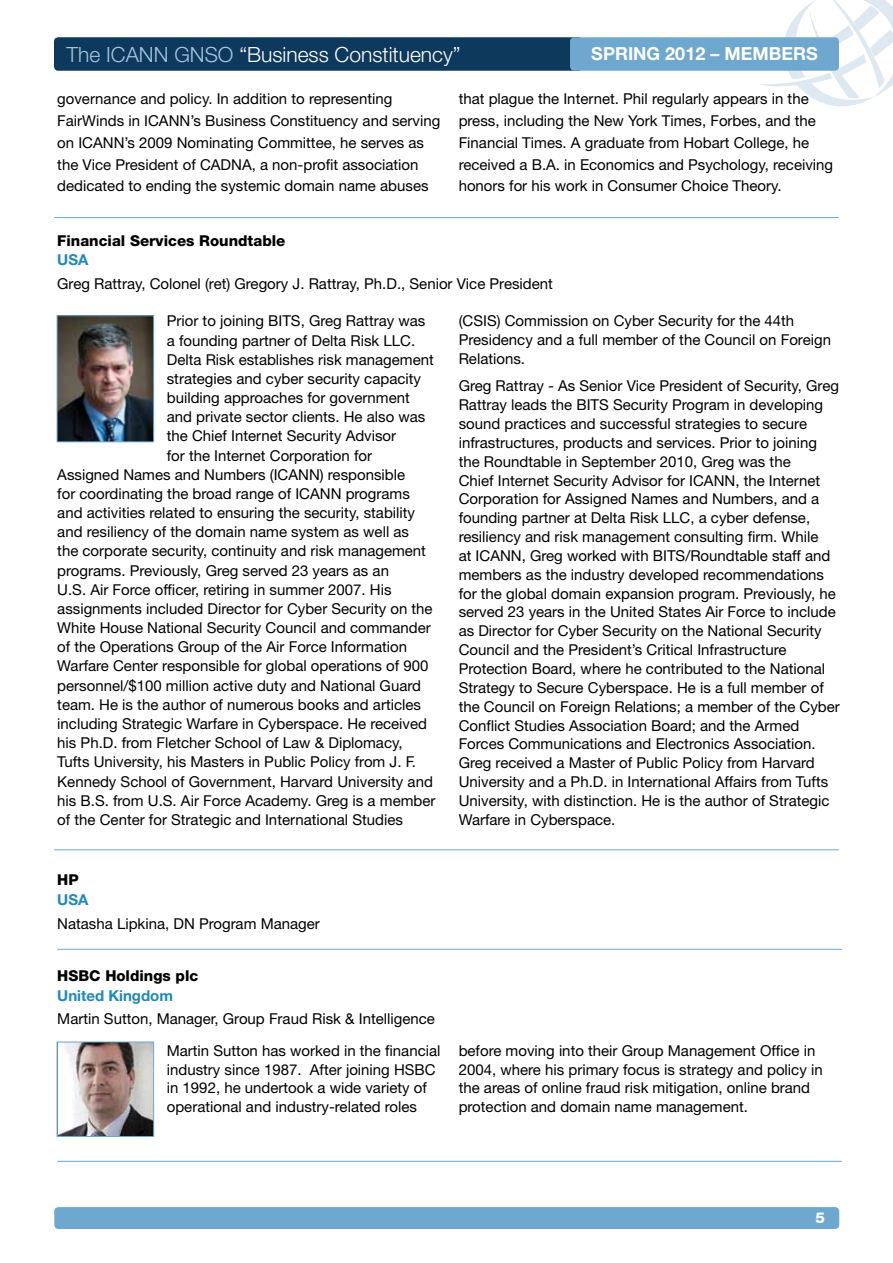
<style>
.page{position:relative;width:893px;height:1263px;background:#fff}
.page>*{position:absolute;margin:0;border:0;box-sizing:border-box;transform-origin:0 0}
.t1{font:300 21px "Helvetica Neue LT Std";color:#fff}
.t2{font:700 18px "Helvetica Neue LT Std";color:#fff}
.t3{font:15px/18.9px "Helvetica Neue LT Std";color:#000}
.t4{font:800 15px "Helvetica Neue LT Std";color:#000}
.t5{font:700 15px "Helvetica Neue LT Std";color:#1d87be}
.t6{font:800 15px "Helvetica Neue LT Std";color:#fff}
.s1{color:#a6c5df}
</style>
<div class="page">
<svg style="left:760px;top:0;width:133px;height:107px"></svg>
<div style="left:54px;top:37px;width:529px;height:34px;background:#0d395c;border-radius:4px"></div>
<div style="left:570px;top:37px;width:269px;height:34px;background:#6fa8cf;border-radius:4px"></div>
<hr style="left:57px;top:949px;width:785px;height:1px;background:#6fa8cf">
<hr style="left:57px;top:1161px;width:785px;height:1px;background:#6fa8cf">
<hr style="left:54px;top:217px;width:785px;height:1px;background:#6fa8cf">
<hr style="left:54px;top:849px;width:785px;height:1px;background:#6fa8cf">
<div style="left:54px;top:1207px;width:785px;height:22px;background:#6fa8cf;border-radius:4px"></div>
<img style="left:59px;top:317px;width:93px;height:123px">
<div style="left:57px;top:315px;width:97px;height:127px;border:1px solid #6fa8cf"></div>
<img style="left:59px;top:1043px;width:93px;height:92px">
<div style="left:57px;top:1041px;width:97px;height:96px;border:1px solid #6fa8cf"></div>
<h1 class="t1" style="left:67px;top:42px;width:396px"><span class="s1">The ICANN GNSO</span> “Business Constituency”</h1>
<p class="t2" style="left:591px;top:43px;width:228px">SPRING 2012 – MEMBERS</p>
<p class="t3" style="left:57px;top:88px;width:385px;line-height:21.8px">governance and policy. In addition to representing FairWinds in ICANN’s Business Constituency and serving on ICANN’s 2009 Nominating Committee, he serves as the Vice President of CADNA, a non-profit association dedicated to ending the systemic domain name abuses</p>
<p class="t3" style="left:459px;top:88px;width:376px;line-height:21.8px">that plague the Internet. Phil regularly appears in the press, including the New York Times, Forbes, and the Financial Times. A graduate from Hobart College, he received a B.A. in Economics and Psychology, receiving honors for his work in Consumer Choice Theory.</p>
<p class="t4" style="left:57px;top:231px;width:230px">Financial Services Roundtable</p>
<p class="t5" style="left:57px;top:250px;width:33px">USA</p>
<p class="t3" style="left:57px;top:274px;width:497px">Greg Rattray, Colonel (ret) Gregory J. Rattray, Ph.D., Senior Vice President</p>
<p class="t3" style="left:167px;top:311px;width:260px">Prior to joining BITS, Greg Rattray was</p>
<p class="t3" style="left:167px;top:331px;width:250px">a founding partner of Delta Risk LLC.</p>
<p class="t3" style="left:167px;top:350px;width:269px">Delta Risk establishes risk management</p>
<p class="t3" style="left:167px;top:369px;width:256px">strategies and cyber security capacity</p>
<p class="t3" style="left:167px;top:388px;width:245px">building approaches for government</p>
<p class="t3" style="left:167px;top:407px;width:260px">and private sector clients. He also was</p>
<p class="t3" style="left:167px;top:426px;width:231px">the Chief Internet Security Advisor</p>
<p class="t3" style="left:167px;top:446px;width:207px">for the Internet Corporation for</p>
<p class="t3" style="left:57px;top:465px;width:349px">Assigned Names and Numbers (ICANN) responsible</p>
<p class="t3" style="left:57px;top:484px;width:354px">for coordinating the broad range of ICANN programs</p>
<p class="t3" style="left:57px;top:503px;width:359px">and activities related to ensuring the security, stability</p>
<p class="t3" style="left:57px;top:522px;width:353px">and resiliency of the domain name system as well as</p>
<p class="t3" style="left:57px;top:541px;width:370px">the corporate security, continuity and risk management</p>
<p class="t3" style="left:57px;top:561px;width:333px">programs. Previously, Greg served 23 years as an</p>
<p class="t3" style="left:57px;top:580px;width:336px">U.S. Air Force officer, retiring in summer 2007. His</p>
<p class="t3" style="left:57px;top:599px;width:377px">assignments included Director for Cyber Security on the</p>
<p class="t3" style="left:57px;top:618px;width:375px">White House National Security Council and commander</p>
<p class="t3" style="left:57px;top:637px;width:351px">of the Operations Group of the Air Force Information</p>
<p class="t3" style="left:57px;top:656px;width:373px">Warfare Center responsible for global operations of 900</p>
<p class="t3" style="left:57px;top:676px;width:365px">personnel/$100 million active duty and National Guard</p>
<p class="t3" style="left:57px;top:695px;width:365px">team. He is the author of numerous books and articles</p>
<p class="t3" style="left:57px;top:714px;width:371px">including Strategic Warfare in Cyberspace. He received</p>
<p class="t3" style="left:57px;top:733px;width:347px">his Ph.D. from Fletcher School of Law &amp; Diplomacy,</p>
<p class="t3" style="left:57px;top:752px;width:360px">Tufts University, his Masters in Public Policy from J. F.</p>
<p class="t3" style="left:57px;top:771px;width:377px">Kennedy School of Government, Harvard University and</p>
<p class="t3" style="left:57px;top:791px;width:380px">his B.S. from U.S. Air Force Academy. Greg is a member</p>
<p class="t3" style="left:57px;top:810px;width:347px">of the Center for Strategic and International Studies</p>
<p class="t4" style="left:57px;top:871px;width:23px">HP</p>
<p class="t5" style="left:57px;top:890px;width:33px">USA</p>
<p class="t3" style="left:57px;top:914px;width:264px">Natasha Lipkina, DN Program Manager</p>
<p class="t4" style="left:57px;top:967px;width:143px">HSBC Holdings plc</p>
<p class="t5" style="left:57px;top:986px;width:117px">United Kingdom</p>
<p class="t3" style="left:57px;top:1009px;width:379px">Martin Sutton, Manager, Group Fraud Risk &amp; Intelligence</p>
<p class="t3" style="left:459px;top:311px;width:374px">(CSIS) Commission on Cyber Security for the 44th<br>Presidency and a full member of the Council on Foreign<br>Relations.</p>
<p class="t3" style="left:459px;top:376px;width:383px">Greg Rattray - As Senior Vice President of Security, Greg Rattray leads the BITS Security Program in developing sound practices and successful strategies to secure infrastructures, products and services. Prior to joining the Roundtable in September 2010, Greg was the<br>Chief Internet Security Advisor for ICANN, the Internet Corporation for Assigned Names and Numbers, and a founding partner at Delta Risk LLC, a cyber defense, resiliency and risk management consulting firm. While<br>at ICANN, Greg worked with BITS/Roundtable staff and members as the industry developed recommendations for the global domain expansion program. Previously, he served 23 years in the United States Air Force to include as Director for Cyber Security on the National Security Council and the President’s Critical Infrastructure Protection Board, where he contributed to the National Strategy to Secure Cyberspace. He is a full member of the Council on Foreign Relations; a member of the Cyber Conflict Studies Association Board; and the Armed Forces Communications and Electronics Association.<br>Greg received a Master of Public Policy from Harvard University and a Ph.D. in International Affairs from Tufts University, with distinction. He is the author of Strategic Warfare in Cyberspace.</p>
<p class="t3" style="left:167px;top:1041px;width:275px">Martin Sutton has worked in the financial industry since 1987. After joining HSBC in 1992, he undertook a wide variety of operational and industry-related roles</p>
<p class="t3" style="left:459px;top:1041px;width:365px">before moving into their Group Management Office in 2004, where his primary focus is strategy and policy in the areas of online fraud risk mitigation, online brand protection and domain name management.</p>
<p class="t6" style="left:815px;top:1209px;width:11px">5</p>
</div>
